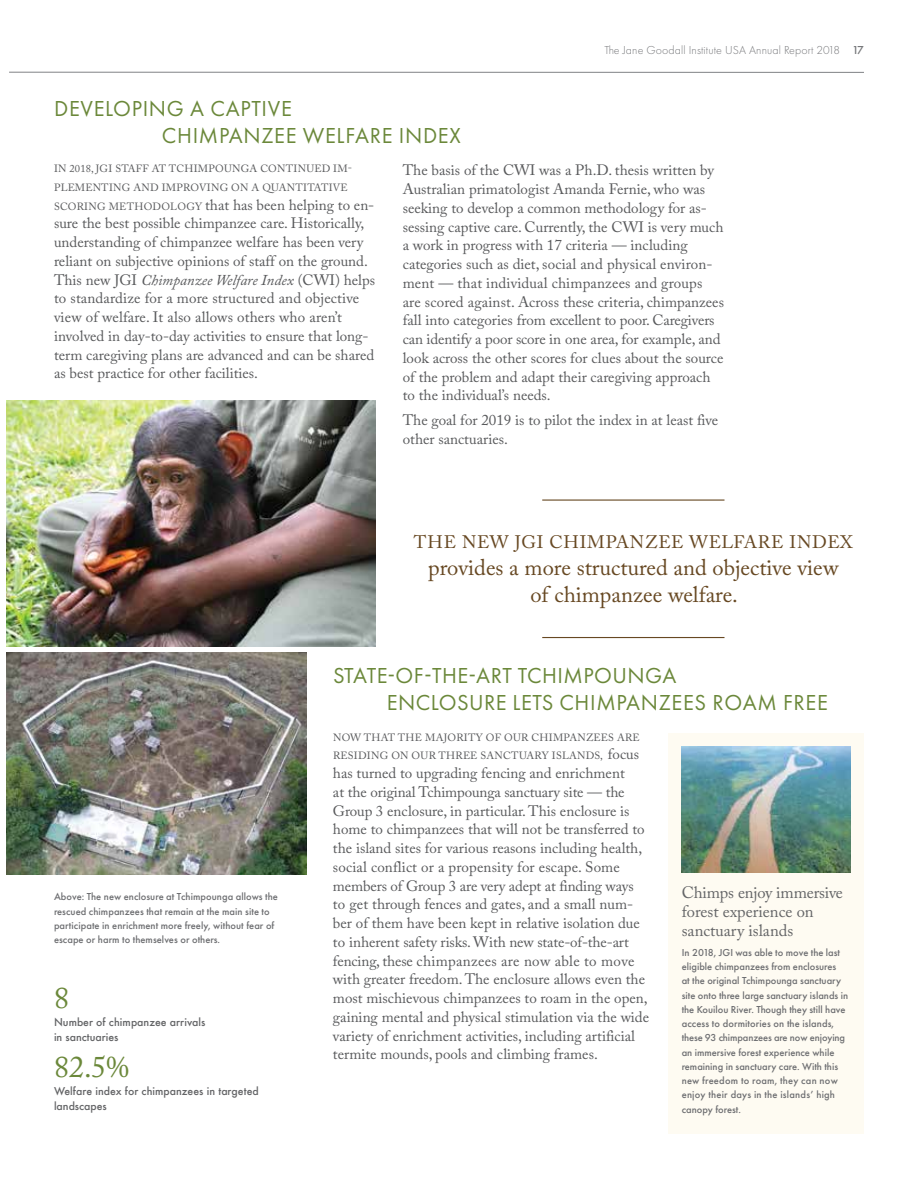
<style>
.page{position:relative;width:918px;height:1188px;background:#fff}
.page>*{position:absolute;margin:0;border:0;box-sizing:border-box;transform-origin:0 0}
.t1{font:30px "Adobe Caslon Pro";color:#6b883a}
.t2{font:22.5px/27px "Futura PT";letter-spacing:.03em;color:#6b883a}
.t3{font:22.5px/27px "Adobe Caslon Pro";color:#674822;text-align:center}
.t4{font:18px "Adobe Caslon Pro";letter-spacing:.04em;color:#674822}
.t5{font:16.5px/18.8px "Adobe Caslon Pro";color:#636466}
.t6{font:15px/18.8px "Adobe Caslon Pro";color:#58595b}
.t7{font:300 12px "Futura PT";letter-spacing:.01em;color:#77787b}
.t8{font:500 10.5px/14.2px "Futura PT";color:#6d6e71}
.t9{font:10.5px/18.8px "Adobe Caslon Pro";letter-spacing:.025em;color:#58595b}
.t10{font:500 10.5px/15px "Futura";color:#636466}
.s1{font-weight:500}
.s2{font-size:10.5px}
.s3{font-style:italic}
.s4{font-size:15px}
</style>
<div class="page">
<div style="left:668px;top:733px;width:196px;height:400px;background:#fefbf2"></div>
<img style="left:6px;top:401px;width:370px;height:246px">
<hr style="left:9px;top:72px;width:855px;height:1px;background:#808285">
<img style="left:6px;top:653px;width:300px;height:221px">
<hr style="left:542px;top:637px;width:182px;height:1px;background:#674822">
<hr style="left:542px;top:500px;width:182px;height:1px;background:#674822">
<img style="left:682px;top:746px;width:168px;height:126px">
<h2 class="t2" style="left:162px;top:95px;width:300px;text-indent:-108px">DEVELOPING A CAPTIVE<br>CHIMPANZEE WELFARE INDEX</h2>
<p class="t7" style="left:604px;top:43px;width:261px">The Jane Goodall Institute USA Annual Report 2018 <span class="s1">17</span></p>
<p class="t9" style="left:54px;top:159px;width:300px">IN 2018, JGI STAFF AT TCHIMPOUNGA CONTINUED IM-<br>PLEMENTING AND IMPROVING ON A QUANTITATIVE</p>
<p class="t6" style="left:54px;top:195px;width:323px"><span class="s2">SCORING METHODOLOGY</span> that has been helping to en&shy;sure the best possible chimpanzee care. Historically, understanding of chimpanzee welfare has been very reliant on subjective opinions of staff on the ground.<br>This new JGI <span class="s3">Chimpanzee Welfare Index</span> (CWI) helps to standardize for a more structured and objective view of welfare. It also allows others who aren’t involved in day-to-day activities to ensure that long&shy;term caregiving plans are advanced and can be shared as best practice for other facilities.</p>
<p class="t6" style="left:403px;top:161px;width:323px">The basis of the CWI was a Ph.D. thesis written by Australian primatologist Amanda Fernie, who was seeking to develop a common methodology for as&shy;sessing captive care. Currently, the CWI is very much a work in progress with 17 criteria — including categories such as diet, social and physical environ&shy;ment — that individual chimpanzees and groups are scored against. Across these criteria, chimpanzees fall into categories from excellent to poor. Caregivers can identify a poor score in one area, for example, and look across the other scores for clues about the source of the problem and adapt their caregiving approach to the individual’s needs.</p>
<p class="t6" style="left:403px;top:411px;width:317px">The goal for 2019 is to pilot the index in at least five other sanctuaries.</p>
<p class="t4" style="left:414px;top:531px;width:440px">THE NEW JGI CHIMPANZEE WELFARE INDEX</p>
<h2 class="t3" style="left:428px;top:553px;width:412px">provides a more structured and objective view of chimpanzee welfare.</h2>
<p class="t8" style="left:54px;top:890px;width:225px">Above: The new enclosure at Tchimpounga allows the rescued chimpanzees that remain at the main site to participate in enrichment more freely, without fear of escape or harm to themselves or others.</p>
<h1 class="t1" style="left:54px;top:980px;width:16px">8</h1>
<p class="t10" style="left:54px;top:1014px;width:153px">Number of chimpanzee arrivals in sanctuaries</p>
<h1 class="t1" style="left:54px;top:1049px;width:77px">82.5%</h1>
<p class="t10" style="left:54px;top:1083px;width:206px">Welfare index for chimpanzees in targeted landscapes</p>
<h2 class="t2" style="left:387px;top:662px;width:442px;text-indent:-54px">STATE-OF-THE-ART TCHIMPOUNGA<br>ENCLOSURE LETS CHIMPANZEES ROAM FREE</h2>
<p class="t9" style="left:333px;top:728px;width:308px">NOW THAT THE MAJORITY OF OUR CHIMPANZEES ARE<br>RESIDING ON OUR THREE SANCTUARY ISLANDS, <span class="s4">focus</span></p>
<p class="t6" style="left:333px;top:764px;width:318px">has turned to upgrading fencing and enrichment<br>at the original Tchimpounga sanctuary site — the Group 3 enclosure, in particular. This enclosure is home to chimpanzees that will not be transferred to the island sites for various reasons including health, social conflict or a propensity for escape. Some members of Group 3 are very adept at finding ways to get through fences and gates, and a small num&shy;ber of them have been kept in relative isolation due to inherent safety risks. With new state-of-the-art fencing, these chimpanzees are now able to move with greater freedom. The enclosure allows even the most mischievous chimpanzees to roam in the open, gaining mental and physical stimulation via the wide variety of enrichment activities, including artificial termite mounds, pools and climbing frames.</p>
<p class="t5" style="left:682px;top:883px;width:163px">Chimps enjoy immersive forest experience on sanctuary islands</p>
<p class="t8" style="left:682px;top:945px;width:168px">In 2018, JGI was able to move the last eligible chimpanzees from enclosures<br>at the original Tchimpounga sanctuary site onto three large sanctuary islands in the Kouilou River. Though they still have access to dormitories on the islands, these 93 chimpanzees are now enjoying an immersive forest experience while remaining in sanctuary care. With this new freedom to roam, they can now enjoy their days in the islands’ high canopy forest.</p>
</div>
